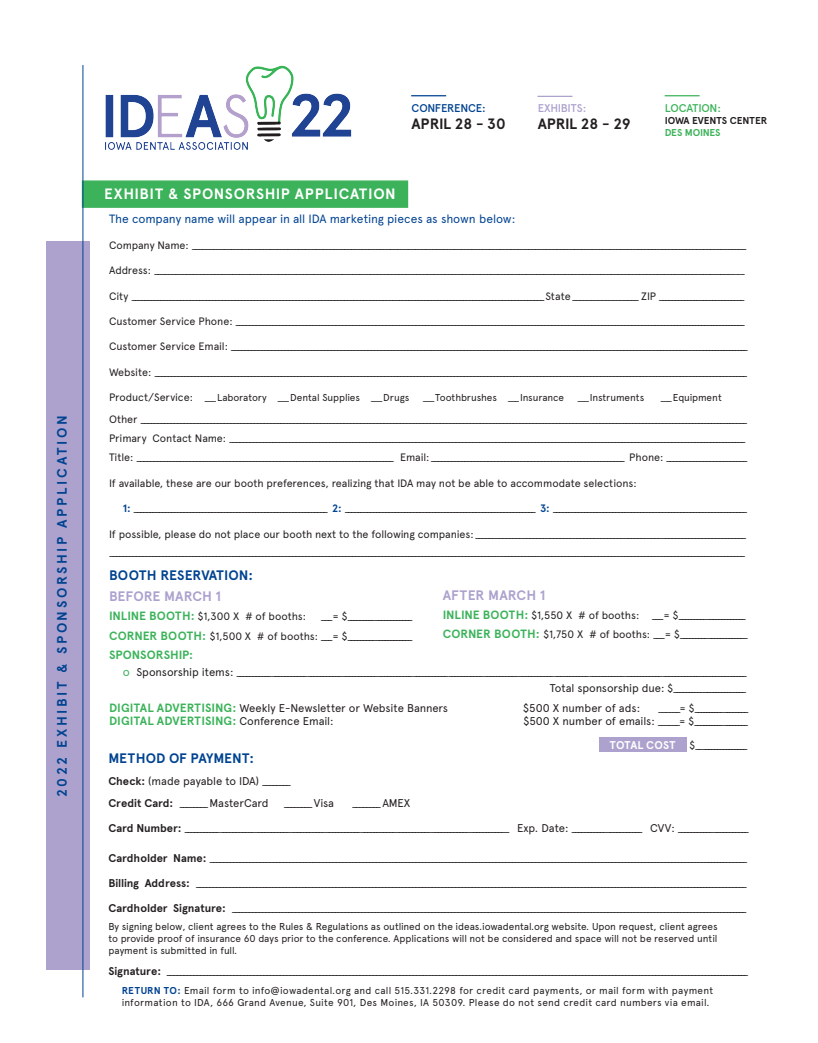
<style>
.page{position:relative;width:818px;height:1043px;background:#fff}
.page>*{position:absolute;margin:0;border:0;box-sizing:border-box;transform-origin:0 0}
.t1{font:700 15px "Apercu";letter-spacing:.045em;color:#fff}
.t2{font:700 15px "Apercu";letter-spacing:-.01em;color:#231f20}
.t3{font:700 13.75px "Apercu";letter-spacing:.19em;color:#004391}
.t4{font:700 13.75px "Apercu";letter-spacing:.005em;color:#ada2ce}
.t5{font:700 13.75px "Apercu";color:#004391}
.t6{font:700 13.75px "Apercu";letter-spacing:-.005em;color:#004391}
.t7{font:12px "Apercu";letter-spacing:-.01em;color:#004391}
.t8{font:700 12px "Apercu";color:#3cb35a}
.t9{font:11.25px/21.2px "Apercu";letter-spacing:-.01em;color:#231f20}
.t10{font:500 11.25px "Apercu";letter-spacing:-.01em;color:#004391}
.t11{font:500 11.25px "Apercu";letter-spacing:-.015em;color:#ada2ce}
.t12{font:500 11.25px "Apercu";letter-spacing:-.015em;color:#3cb35a}
.t13{font:10.75px/18.8px "Apercu";letter-spacing:-.01em;color:#231f20}
.t14{font:10px/12px "Apercu";letter-spacing:.01em;color:#231f20;text-align:justify}
.t15{font:10px "Apercu";letter-spacing:-.01em;color:#231f20}
.t16{font:700 10px "Apercu";letter-spacing:-.005em;color:#231f20}
.t17{font:700 10px "Apercu";letter-spacing:-.02em;color:#3cb35a}
.s1{font-size:10.75px}
.s2{font-weight:700;color:#004391}
.s3{font-weight:700;font-size:12px;color:#3cb35a}
.s4{font-size:12px;color:#3cb35a}
.s5{font-size:11.25px}
.s6{font-weight:400;font-size:11.25px;color:#231f20}
.s7{font-weight:700;font-size:11.25px;color:#fff}
.s8{font-weight:700}
.s9{font-weight:700;font-size:11.25px}
</style>
<div class="page">
<div style="left:599px;top:737px;width:87px;height:14px;background:#ada2ce"></div>
<div style="left:46px;top:241px;width:43px;height:729px;background:#ada2ce"></div>
<div style="left:82px;top:180px;width:326px;height:28px;background:#3cb35a;border:1px solid #3cb35a"></div>
<hr style="left:82px;top:65px;width:1px;height:932px;background:#004391">
<img style="left:106px;top:65px;width:246px;height:84px">
<hr style="left:411px;top:95px;width:35px;height:1px;background:#004391">
<hr style="left:537px;top:96px;width:35px;height:1px;background:#ada2ce">
<hr style="left:664px;top:95px;width:35px;height:1px;background:#3cb35a">
<p class="t3" style="left:54px;top:797px;width:383px;rotate:-90deg">2022 EXHIBIT &amp; SPONSORSHIP APPLICATION</p>
<p class="t10" style="left:411px;top:101px;width:76px">CONFERENCE:</p>
<p class="t2" style="left:411px;top:115px;width:96px">APRIL 28 - 30</p>
<p class="t1" style="left:104px;top:185px;width:293px">EXHIBIT &amp; SPONSORSHIP APPLICATION</p>
<p class="t11" style="left:537px;top:101px;width:50px">EXHIBITS:</p>
<p class="t2" style="left:537px;top:115px;width:94px">APRIL 28 - 29</p>
<p class="t12" style="left:664px;top:101px;width:58px">LOCATION:</p>
<p class="t16" style="left:664px;top:114px;width:104px">IOWA EVENTS CENTER</p>
<p class="t17" style="left:664px;top:126px;width:57px">DES MOINES</p>
<p class="t7" style="left:109px;top:212px;width:408px">The company name will appear in all IDA marketing pieces as shown below:</p>
<p class="t13" style="left:109px;top:235px;width:639px">Company Name: _____________________________________________________________________________________________________________________________________________________________</p>
<p class="t13" style="left:109px;top:261px;width:637px">Address: ______________________________________________________________________________________________________________________________________________________________________</p>
<p class="t13" style="left:109px;top:286px;width:637px">C i t y ________________________________________________________________________________________________________________________________ S t a te __________________ Z IP ___________________________</p>
<p class="t13" style="left:109px;top:312px;width:637px">Customer Ser vice Phone: ___________________________________________________________________________________________________________________________________________________________</p>
<p class="t13" style="left:109px;top:337px;width:640px">Customer Ser vice Email: _____________________________________________________________________________________________________________________________________________________________</p>
<p class="t13" style="left:109px;top:362px;width:640px">Website: __________________________________________________________________________________________________________________________________________________________________________________</p>
<p class="t14" style="left:109px;top:392px;width:302px"><span class="s1">Product/Service:</span> ___ Laboratory ___ Dental Supplies ___ Drugs</p>
<p class="t15" style="left:423px;top:392px;width:143px">___ Toothbrushes ___ Insurance</p>
<p class="t14" style="left:577px;top:392px;width:68px">___ Instruments</p>
<p class="t15" style="left:660px;top:392px;width:63px">___ Equipment</p>
<p class="t13" style="left:109px;top:410px;width:640px">O ther _______________________________________________________________________________________________________________________________________________________________________________________</p>
<p class="t13" style="left:109px;top:428px;width:638px">Primar y Conta c t Name: ____________________________________________________________________________________________________________________________________________________________</p>
<p class="t13" style="left:109px;top:447px;width:640px">Title: _____________________________________________________________________________ Email: __________________________________________________________ Phone: ________________________</p>
<p class="t13" style="left:109px;top:473px;width:529px">If available, these are our booth preferences, realizing that IDA may not be able to accommodate selections:</p>
<p class="t13" style="left:123px;top:499px;width:626px"><span class="s2">1:</span> ______________________________________________________________ <span class="s2">2 :</span> _____________________________________________________________ <span class="s2">3:</span> ______________________________________________________________</p>
<p class="t13" style="left:109px;top:524px;width:638px">If possible, please do not place our booth nex t to the following companies: ________________________________________________________________________________ _______________________________________________________________________________________________________________________________________________________________________________________________</p>
<p class="t5" style="left:109px;top:567px;width:146px">BOOTH RESERVATION:</p>
<p class="t4" style="left:109px;top:587px;width:114px">BEFORE MARCH 1</p>
<p class="t13" style="left:109px;top:607px;width:198px"><span class="s3">INLINE BOOTH:</span> $1,300 X # of booths:</p>
<p class="t13" style="left:321px;top:607px;width:93px">___ = $ _____________________</p>
<p class="t13" style="left:109px;top:626px;width:305px"><span class="s3">CORNER BOOTH:</span> $1,500 X # of booths: ___ = $_____________________</p>
<p class="t8" style="left:109px;top:647px;width:86px">SPONSORSHIP:</p>
<p class="t13" style="left:123px;top:662px;width:626px"><span class="s4">o</span> <span class="s5">S p o ns ors hip i t e m s :</span> ________________________________________________________________________________________________________________________________________________________________</p>
<p class="t13" style="left:549px;top:679px;width:198px"><span class="s5">To t a l s p o n s o rs h i p d u e :</span> $ ________________________</p>
<p class="t9" style="left:109px;top:697px;width:340px"><span class="s3">DIGITAL ADVERTISING:</span> Weekly E-Newsletter or Website Banners</p>
<p class="t9" style="left:523px;top:697px;width:118px">$500 X number of ads:</p>
<p class="t13" style="left:658px;top:698px;width:92px">______= $ __________________</p>
<p class="t8" style="left:109px;top:714px;width:226px">DIGITAL ADVERTISING: <span class="s6">Conference Email:</span></p>
<p class="t13" style="left:523px;top:712px;width:226px"><span class="s5">$500 X number of emails:</span> ______= $__________________</p>
<p class="t13" style="left:610px;top:736px;width:139px"><span class="s7">T O T A L C O S T</span> $_________________</p>
<p class="t4" style="left:443px;top:586px;width:104px">AFTER MARCH 1</p>
<p class="t13" style="left:442px;top:605px;width:305px"><span class="s3">INLINE BOOTH:</span> $1,550 X # of booths: ___ = $______________________</p>
<p class="t13" style="left:442px;top:625px;width:307px"><span class="s3">CORNER BOOTH:</span> $1,750 X # of booths: ___ = $______________________</p>
<p class="t6" style="left:108px;top:749px;width:147px">METHOD OF PAYMENT:</p>
<p class="t9" style="left:108px;top:770px;width:184px"><span class="s8">Check:</span> (made payable to IDA) <span class="s1">________<br></span><span class="s8">Credit Card:</span> <span class="s1">________</span> MasterCard</p>
<p class="t13" style="left:284px;top:793px;width:52px">________ <span class="s5">Visa</span></p>
<p class="t13" style="left:352px;top:793px;width:60px">________ <span class="s5">AMEX</span></p>
<p class="t13" style="left:108px;top:818px;width:642px"><span class="s9">C a r d N um b e r :</span> _____________________________________________________________________________________________________ <span class="s5">E x p. D a t e :</span> ______________________ <span class="s5">C V V :</span> ______________________</p>
<p class="t13" style="left:108px;top:849px;width:640px"><span class="s9">C ardh older Name:</span> __________________________________________________________________________________________________________________________________________________________________</p>
<p class="t13" style="left:108px;top:874px;width:640px"><span class="s9">Billing A ddress:</span> ______________________________________________________________________________________________________________________________________________________________________</p>
<p class="t13" style="left:108px;top:899px;width:639px"><span class="s9">C ardh older Signa ture:</span> ___________________________________________________________________________________________________________________________________________________________</p>
<p class="t14" style="left:108px;top:920px;width:610px">By signing below, client agrees to the Rules &amp; Regulations as outlined on the ideas.iowadental.org website. Upon request, client agrees to provide proof of insurance 60 days prior to the conference. Applications will not be considered and space will not be reserved until payment is submitted in full.</p>
<p class="t13" style="left:108px;top:962px;width:641px"><span class="s9">Signa ture:</span> ________________________________________________________________________________________________________________________________________________________________________________</p>
<p class="t14" style="left:122px;top:984px;width:593px"><span class="s2">RETURN TO:</span> Email form to info@iowadental.org and call 515.331.2298 for credit card payments, or mail form with payment information to IDA, 666 Grand Avenue, Suite 901, Des Moines, IA 50309. Please do not send credit card numbers via email.</p>
</div>
